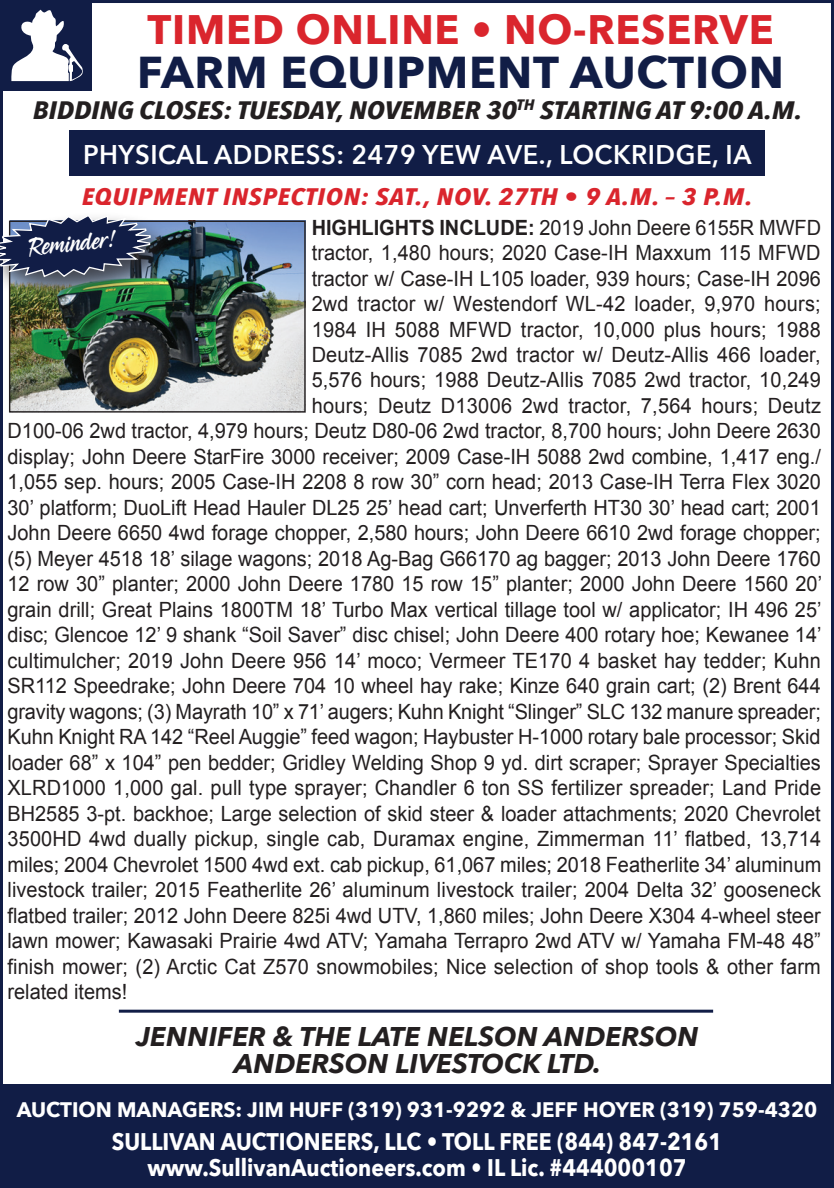
<style>
.page{position:relative;width:834px;height:1188px;background:#fff}
.page>*{position:absolute;margin:0;border:0;box-sizing:border-box;transform-origin:0 0}
.t1{font:700 44.4px "Avenir Next";letter-spacing:.02em;color:#111d46}
.t2{font:700 41.1px "Avenir Next";letter-spacing:.02em;color:#da252d}
.t3{font:italic 700 27px/27.6px "Avenir Next";color:#231f20;text-align:center}
.t4{font:600 27px "Avenir Next";letter-spacing:.02em;color:#fff;scale:.95 1}
.t5{font:italic 700 25.2px "Avenir Next Condensed";color:#231f20;scale:1.17 1}
.t6{font:24.6px "Midnight Drive";color:#fff;scale:.92 1}
.t7{font:700 24px/25.8px "Avenir Next";color:#fff;text-align:center;scale:.89 1}
.t8{font:italic 700 23.7px "Avenir Next Condensed";letter-spacing:.025em;color:#da252d;scale:1.17 1}
.t9{font:21px "Arial";color:#231f20;scale:.95 1}
.t10{font:700 21px "Avenir Next";color:#fff}
.s1{font-weight:700}
</style>
<div class="page">
<div style="left:0;top:0;width:91px;height:90px;background:#111d46"></div>
<div style="left:69px;top:130px;width:695px;height:46px;background:#111d46"></div>
<div style="left:0;top:1084px;width:834px;height:104px;background:#111d46"></div>
<img style="left:11px;top:10px;width:72px;height:71px">
<img style="left:11px;top:223px;width:293px;height:188px">
<div style="left:9px;top:221px;width:297px;height:192px;border:1px solid #231f20"></div>
<div style="left:0;top:210px;width:178px;height:94px;background:#231f20;opacity:.75"></div>
<svg style="left:0;top:151px;width:152px;height:127px"></svg>
<hr style="left:119px;top:1010px;width:594px;height:3px;background:#111d46">
<h2 class="t2" style="left:147px;top:-6px;width:627px">TIMED ONLINE • NO-RESERVE</h2>
<h1 class="t1" style="left:137px;top:34px;width:648px">FARM EQUIPMENT AUCTION</h1>
<p class="t5" style="left:33px;top:94px;width:659px">BIDDING CLOSES: TUESDAY, NOVEMBER 30<sup>TH</sup> STARTING AT 9:00 A.M.</p>
<p class="t4" style="left:83px;top:131px;width:705px">PHYSICAL ADDRESS: 2479 YEW AVE., LOCKRIDGE, IA</p>
<p class="t8" style="left:82px;top:182px;width:574px">EQUIPMENT INSPECTION: SAT., NOV. 27TH • 9 A.M. – 3 P.M.</p>
<p class="t9" style="left:312px;top:213px;width:538px"><span class="s1">HIGHLIGHTS INCLUDE:</span> 2019 John Deere 6155R MWFD</p>
<p class="t9" style="left:312px;top:239px;width:537px">tractor, 1,480 hours; 2020 Case-IH Maxxum 115 MFWD</p>
<p class="t9" style="left:312px;top:264px;width:537px">tractor w/ Case-IH L105 loader, 939 hours; Case-IH 2096</p>
<p class="t9" style="left:312px;top:290px;width:537px">2wd tractor w/ Westendorf WL-42 loader, 9,970 hours;</p>
<p class="t9" style="left:312px;top:315px;width:537px">1984 IH 5088 MFWD tractor, 10,000 plus hours; 1988</p>
<p class="t9" style="left:312px;top:341px;width:537px">Deutz-Allis 7085 2wd tractor w/ Deutz-Allis 466 loader,</p>
<p class="t9" style="left:312px;top:366px;width:537px">5,576 hours; 1988 Deutz-Allis 7085 2wd tractor, 10,249</p>
<p class="t9" style="left:312px;top:392px;width:538px">hours; Deutz D13006 2wd tractor, 7,564 hours; Deutz</p>
<p class="t9" style="left:7px;top:417px;width:857px">D100-06 2wd tractor, 4,979 hours; Deutz D80-06 2wd tractor, 8,700 hours; John Deere 2630</p>
<p class="t9" style="left:7px;top:443px;width:857px">display; John Deere StarFire 3000 receiver; 2009 Case-IH 5088 2wd combine, 1,417 eng./</p>
<p class="t9" style="left:7px;top:468px;width:857px">1,055 sep. hours; 2005 Case-IH 2208 8 row 30” corn head; 2013 Case-IH Terra Flex 3020</p>
<p class="t9" style="left:7px;top:494px;width:857px">30’ platform; DuoLift Head Hauler DL25 25’ head cart; Unverferth HT30 30’ head cart; 2001</p>
<p class="t9" style="left:7px;top:519px;width:857px">John Deere 6650 4wd forage chopper, 2,580 hours; John Deere 6610 2wd forage chopper;</p>
<p class="t9" style="left:7px;top:545px;width:857px">(5) Meyer 4518 18’ silage wagons; 2018 Ag-Bag G66170 ag bagger; 2013 John Deere 1760</p>
<p class="t9" style="left:7px;top:570px;width:859px">12 row 30” planter; 2000 John Deere 1780 15 row 15” planter; 2000 John Deere 1560 20’</p>
<p class="t9" style="left:7px;top:596px;width:858px">grain drill; Great Plains 1800TM 18’ Turbo Max vertical tillage tool w/ applicator; IH 496 25’</p>
<p class="t9" style="left:7px;top:621px;width:858px">disc; Glencoe 12’ 9 shank “Soil Saver” disc chisel; John Deere 400 rotary hoe; Kewanee 14’</p>
<p class="t9" style="left:7px;top:647px;width:857px">cultimulcher; 2019 John Deere 956 14’ moco; Vermeer TE170 4 basket hay tedder; Kuhn</p>
<p class="t9" style="left:7px;top:672px;width:857px">SR112 Speedrake; John Deere 704 10 wheel hay rake; Kinze 640 grain cart; (2) Brent 644</p>
<p class="t9" style="left:7px;top:698px;width:857px">gravity wagons; (3) Mayrath 10” x 71’ augers; Kuhn Knight “Slinger” SLC 132 manure spreader;</p>
<p class="t9" style="left:7px;top:723px;width:857px">Kuhn Knight RA 142 “Reel Auggie” feed wagon; Haybuster H-1000 rotary bale processor; Skid</p>
<p class="t9" style="left:7px;top:749px;width:857px">loader 68” x 104” pen bedder; Gridley Welding Shop 9 yd. dirt scraper; Sprayer Specialties</p>
<p class="t9" style="left:7px;top:774px;width:858px">XLRD1000 1,000 gal. pull type sprayer; Chandler 6 ton SS fertilizer spreader; Land Pride</p>
<p class="t9" style="left:7px;top:800px;width:857px">BH2585 3-pt. backhoe; Large selection of skid steer &amp; loader attachments; 2020 Chevrolet</p>
<p class="t9" style="left:7px;top:825px;width:858px">3500HD 4wd dually pickup, single cab, Duramax engine, Zimmerman 11’ flatbed, 13,714</p>
<p class="t9" style="left:7px;top:851px;width:858px">miles; 2004 Chevrolet 1500 4wd ext. cab pickup, 61,067 miles; 2018 Featherlite 34’ aluminum</p>
<p class="t9" style="left:7px;top:876px;width:858px">livestock trailer; 2015 Featherlite 26’ aluminum livestock trailer; 2004 Delta 32’ gooseneck</p>
<p class="t9" style="left:7px;top:902px;width:857px">flatbed trailer; 2012 John Deere 825i 4wd UTV, 1,860 miles; John Deere X304 4-wheel steer</p>
<p class="t9" style="left:7px;top:927px;width:857px">lawn mower; Kawasaki Prairie 4wd ATV; Yamaha Terrapro 2wd ATV w/ Yamaha FM-48 48”</p>
<p class="t9" style="left:7px;top:953px;width:857px">finish mower; (2) Arctic Cat Z570 snowmobiles; Nice selection of shop tools &amp; other farm</p>
<p class="t9" style="left:7px;top:978px;width:128px">related items!</p>
<p class="t6" style="left:25px;top:234px;width:99px;rotate:-6deg">Reminder!</p>
<p class="t3" style="left:136px;top:1022px;width:564px">JENNIFER &amp; THE LATE NELSON ANDERSON<br>ANDERSON LIVESTOCK LTD.</p>
<p class="t10" style="left:17px;top:1092px;width:802px">AUCTION MANAGERS: JIM HUFF (319) 931-9292 &amp; JEFF HOYER (319) 759-4320</p>
<p class="t7" style="left:112px;top:1129px;width:687px">SULLIVAN AUCTIONEERS, LLC • TOLL FREE (844) 847-2161 www.SullivanAuctioneers.com • IL Lic. #444000107</p>
</div>
